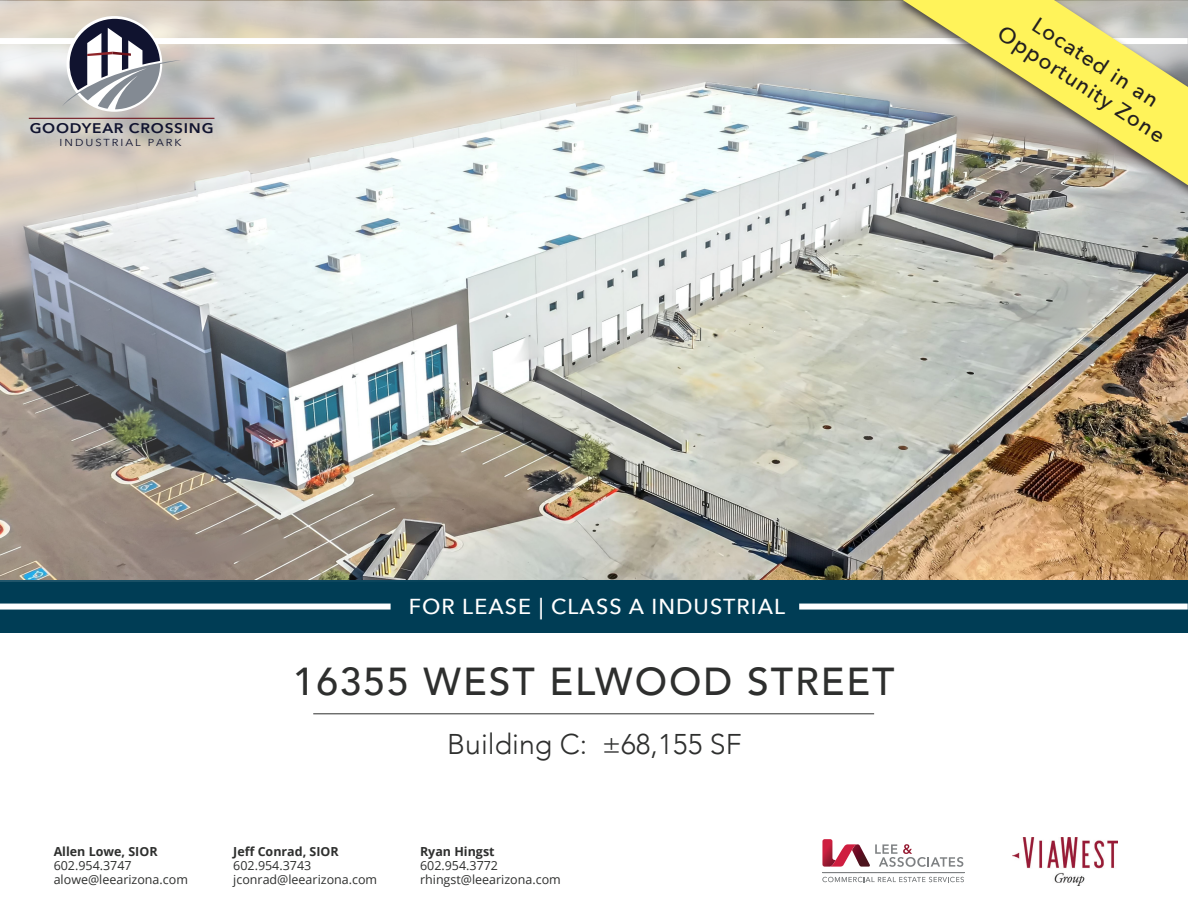
<style>
.page{position:relative;width:1188px;height:918px;background:#fff}
.page>*{position:absolute;margin:0;border:0;box-sizing:border-box;transform-origin:0 0}
.t1{font:500 39px "Avenir";letter-spacing:.05em;color:#2e2f2e}
.t2{font:300 28.5px "Avenir";color:#2e2f2e}
.t3{font:500 21.6px "Avenir Next";color:#231f20}
.t4{font:500 21.6px "Avenir Next";letter-spacing:.05em;color:#fff}
.t5{font:600 13.8px "Avenir Next";letter-spacing:.05em;color:#10132f;scale:1.11 1}
.t6{font:12.45px/14.1px "Open Sans";color:#2e2f2e}
.t7{font:10.05px "Avenir Next";letter-spacing:.175em;color:#10132f;scale:1.11 1}
.s1{font-weight:700}
</style>
<div class="page">
<div style="left:0;top:580px;width:1188px;height:53px;background:#003d55"></div>
<img style="left:0;top:1px;width:1188px;height:580px">
<hr style="left:313px;top:713px;width:561px;height:1px;background:#2e2f2e">
<div style="left:0;top:38px;width:99px;height:6px;background:#fff"></div>
<div style="left:799px;top:604px;width:389px;height:6px;background:#fff"></div>
<div style="left:126px;top:38px;width:1062px;height:6px;background:#fff"></div>
<svg style="left:822px;top:839px;width:141px;height:28px"></svg>
<hr style="left:822px;top:873px;width:142px;height:1px;background:#7e8183">
<svg style="left:822px;top:877px;width:142px;height:5px"></svg>
<img style="left:1013px;top:838px;width:105px;height:48px">
<div style="left:895px;top:0;width:293px;height:228px;background:#231f20;opacity:.75"></div>
<svg style="left:903px;top:0;width:285px;height:185px;background:#ccc685"></svg>
<div style="left:0;top:604px;width:391px;height:6px;background:#fff"></div>
<svg style="left:62px;top:19px;width:119px;height:90px"></svg>
<hr style="left:29px;top:118px;width:185px;height:1px;background:#6d0f19">
<p class="t5" style="left:30px;top:116px;width:167px">GOODYEAR CROSSING</p>
<p class="t7" style="left:60px;top:134px;width:111px">INDUSTRIAL PARK</p>
<p class="t3" style="left:1045px;top:7px;width:147px;rotate:33deg">Located in an</p>
<p class="t3" style="left:1010px;top:16px;width:196px;rotate:33deg">Opportunity Zone</p>
<p class="t4" style="left:409px;top:588px;width:378px">FOR LEASE | CLASS A INDUSTRIAL</p>
<p class="t1" style="left:293px;top:648px;width:603px">16355 WEST ELWOOD STREET</p>
<p class="t6" style="left:54px;top:844px;width:136px"><span class="s1">Allen Lowe, SIOR<br></span>602.954.3747 alowe@leearizona.com</p>
<p class="t6" style="left:233px;top:844px;width:145px"><span class="s1">Jeff Conrad, SIOR<br></span>602.954.3743 jconrad@leearizona.com</p>
<p class="t2" style="left:447px;top:728px;width:296px">Building C: ±68,155 SF</p>
<p class="t6" style="left:420px;top:844px;width:142px"><span class="s1">Ryan Hingst<br></span>602.954.3772 rhingst@leearizona.com</p>
</div>
